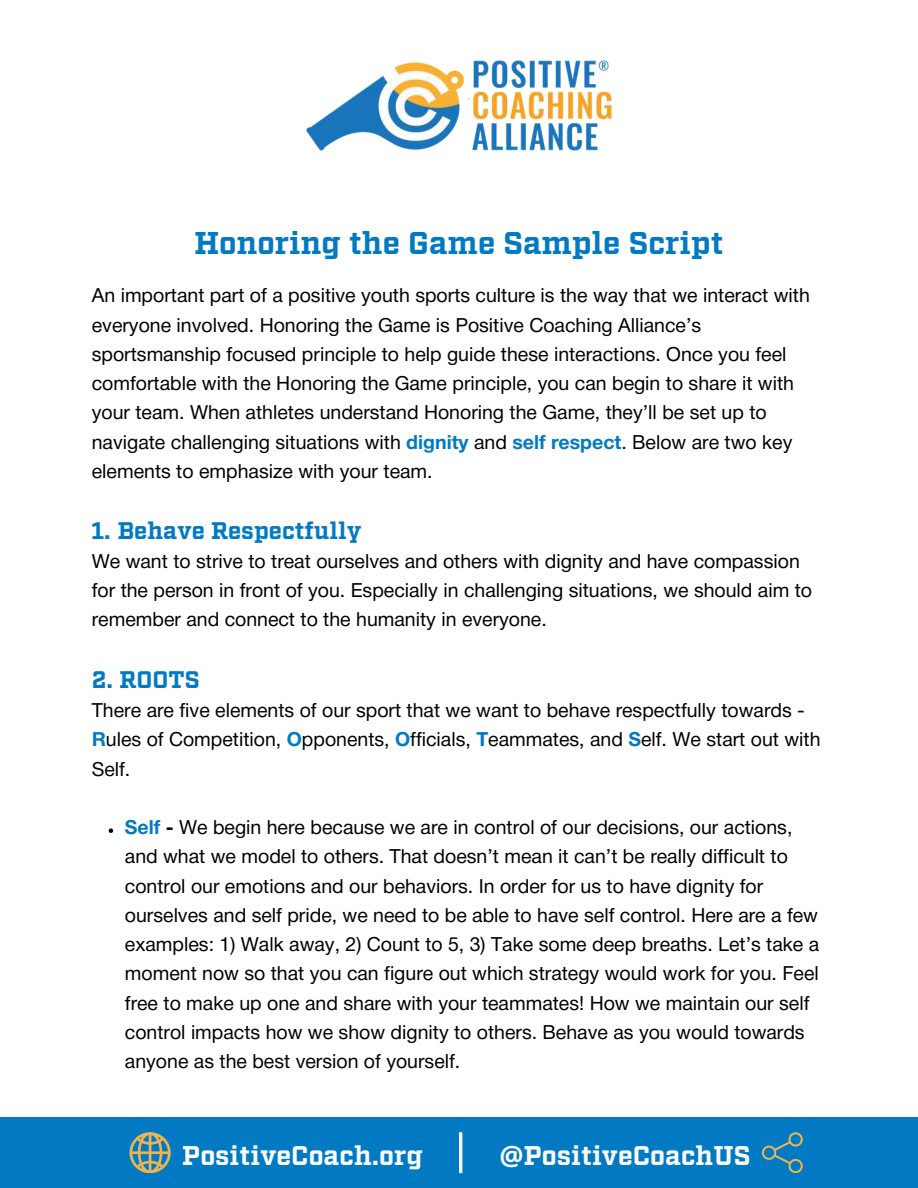
<style>
.page{position:relative;width:918px;height:1188px;background:#fff}
.page>*{position:absolute;margin:0;border:0;box-sizing:border-box;transform-origin:0 0}
.t1{font:700 31.5px "Factoria Test";color:#017ac3}
.t2{font:700 27px "Factoria Test";color:#fafafa}
.t3{font:700 24px "Factoria Test";color:#017ac3}
.t4{font:19.5px/29.2px "Helvetica Neue";color:#000}
.s1{font-weight:700;color:#017ac3}
.s2{font-weight:700}
.s3{font-family:"Noto Sans"}
</style>
<div class="page">
<img style="left:306px;top:60px;width:306px;height:91px">
<div style="left:0;top:1117px;width:918px;height:71px;background:#017ac3"></div>
<hr style="left:459px;top:1132px;width:3px;height:41px;background:#fafafa">
<svg style="left:130px;top:1132px;width:40px;height:41px"></svg>
<svg style="left:762px;top:1132px;width:40px;height:41px"></svg>
<svg style="left:109px;top:828px;width:4px;height:5px"></svg>
<h1 class="t1" style="left:194px;top:231px;width:530px">Honoring the Game Sample Script</h1>
<p class="t4" style="left:92px;top:282px;width:720px">An important part of a positive youth sports culture is the way that we interact with everyone involved. Honoring the Game is Positive Coaching Alliance’s sportsmanship focused principle to help guide these interactions. Once you feel comfortable with the Honoring the Game principle, you can begin to share it with your team. When athletes understand Honoring the Game, they’ll be set up to navigate challenging situations with <span class="s1">dignity</span> and <span class="s1">self respect</span>. Below are two key elements to emphasize with your team.</p>
<p class="t3" style="left:92px;top:521px;width:271px">1. Behave Respectfully</p>
<p class="t4" style="left:92px;top:548px;width:722px">We want to strive to treat ourselves and others with dignity and have compassion for the person in front of you. Especially in challenging situations, we should aim to remember and connect to the humanity in everyone.</p>
<p class="t3" style="left:92px;top:670px;width:109px">2. ROOTS</p>
<p class="t4" style="left:92px;top:697px;width:730px">There are five elements of our sport that we want to behave respectfully towards -<br><span class="s1">R</span>ules of Competition, <span class="s1">O</span>pponents, <span class="s1">O</span>fficials, <span class="s1">T</span>eammates, and <span class="s1">S</span>elf. We start out with<br>Self.</p>
<p class="t4" style="left:125px;top:814px;width:696px"><span class="s1">Self</span> <span class="s2">-</span> We begin here because we are in control of our decisions, our actions, and what we model to others. That doesn’t mean it can’t be really difficult to control our emotions and our behaviors. In order for us to have dignity for ourselves and self pride, we need to be able to have self control. Here are a few examples: 1) Walk away, 2) Count to 5, 3) Take some deep breaths. Let’s take a moment now so that you can figure out which strategy would work for you. Feel free to make up one and share with your teammates! How we maintain our self control impacts how we show dignity to others. Behave as you would towards anyone as the best version of yourself.</p>
<h2 class="t2" style="left:182px;top:1145px;width:242px">PositiveCoach.org</h2>
<h2 class="t2" style="left:500px;top:1145px;width:253px"><span class="s3">@</span>PositiveCoachUS</h2>
</div>
